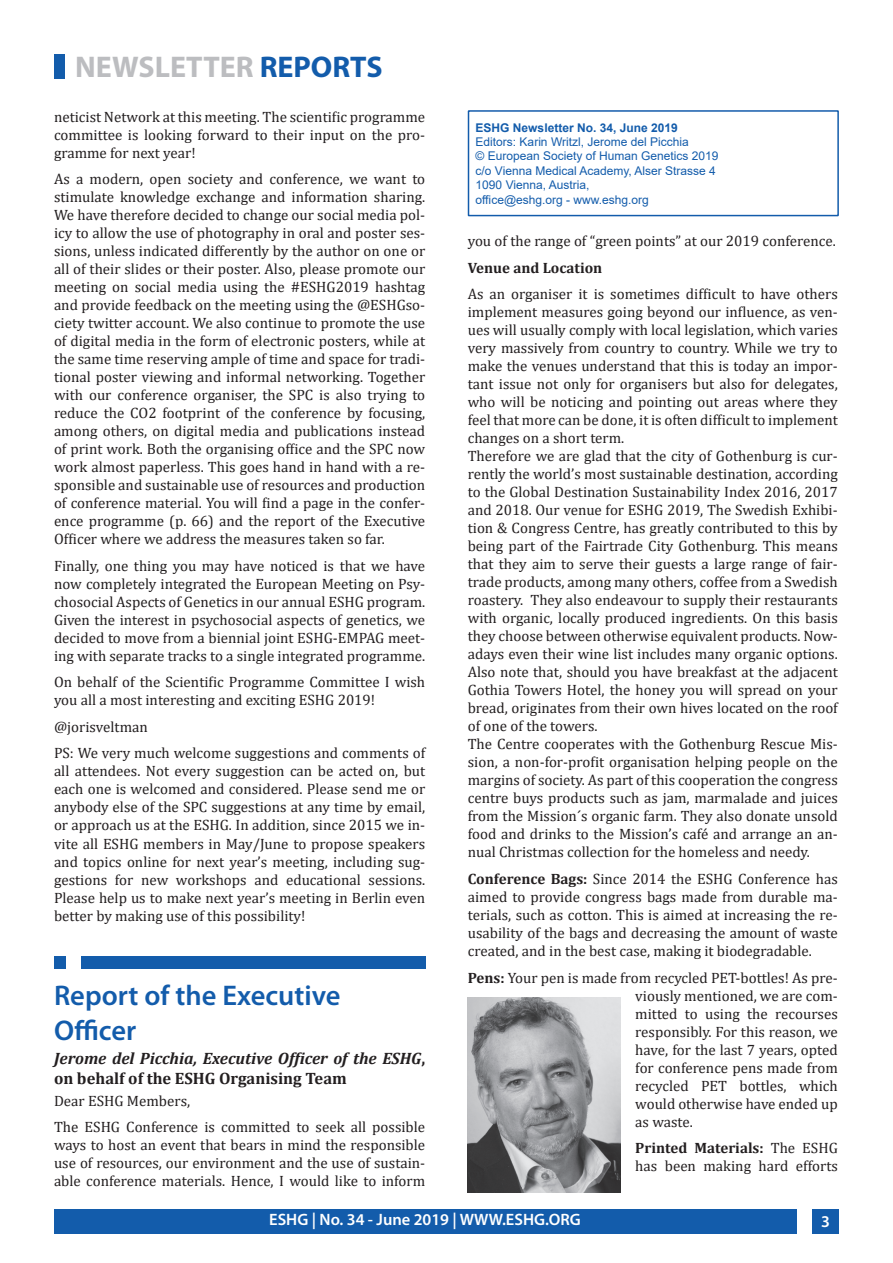
<style>
.page{position:relative;width:893px;height:1263px;background:#fff}
.page>*{position:absolute;margin:0;border:0;box-sizing:border-box;transform-origin:0 0}
.t1{font:700 30px "Myriad Pro";color:#bcbdc0}
.t2{font:600 28.5px/34.2px "Myriad Pro";color:#135cab}
.t3{font:italic 700 16.5px/19.8px "Cambria";color:#231f20}
.t4{font:600 16.5px "Myriad Pro";color:#fff}
.t5{font:15px/18px "Cambria";color:#231f20;text-align:justify}
.t6{font:700 15px "Cambria";color:#231f20}
.t7{font:12px/14.4px "Arial";color:#135cab}
.t8{font:700 12px "Arial";color:#135cab}
.s1{color:#135cab}
.s2{font-style:normal}
.s3{font-weight:700}
</style>
<div class="page">
<div style="left:54px;top:1209px;width:742px;height:24px;background:#135cab"></div>
<div style="left:54px;top:54px;width:10px;height:25px;background:#135cab"></div>
<div style="left:812px;top:1209px;width:27px;height:24px;background:#135cab"></div>
<div style="left:54px;top:956px;width:371px;height:12px;background:#135cab"></div>
<div style="left:66px;top:950px;width:15px;height:21px;background:#fff"></div>
<img style="left:468px;top:998px;width:153px;height:194px">
<div style="left:468px;top:110px;width:371px;height:106px;border:2px solid #135cab"></div>
<h1 class="t1" style="left:75px;top:47px;width:309px">NEWSLETTER <span class="s1">REPORTS</span></h1>
<p class="t5" style="left:54px;top:108px;width:373px">neticist Network at this meeting. The scientific programme committee is looking forward to their input on the pro&shy;gramme for next year!</p>
<p class="t5" style="left:54px;top:170px;width:373px">As a modern, open society and conference, we want to stimulate knowledge exchange and information sharing.<br>We have therefore decided to change our social media pol&shy;icy to allow the use of photography in oral and poster ses&shy;sions, unless indicated differently by the author on one or all of their slides or their poster. Also, please promote our meeting on social media using the #ESHG2019 hashtag and provide feedback on the meeting using the @ESHGso&shy;ciety twitter account. We also continue to promote the use of digital media in the form of electronic posters, while at the same time reserving ample of time and space for tradi&shy;tional poster viewing and informal networking. Together with our conference organiser, the SPC is also trying to reduce the CO2 footprint of the conference by focusing, among others, on digital media and publications instead of print work. Both the organising office and the SPC now work almost paperless. This goes hand in hand with a re&shy;sponsible and sustainable use of resources and production of conference material. You will find a page in the confer&shy;ence programme (p. 66) and the report of the Executive Officer where we address the measures taken so far.</p>
<p class="t5" style="left:54px;top:557px;width:373px">Finally, one thing you may have noticed is that we have now completely integrated the European Meeting on Psy&shy;chosocial Aspects of Genetics in our annual ESHG program.<br>Given the interest in psychosocial aspects of genetics, we decided to move from a biennial joint ESHG-EMPAG meet&shy;ing with separate tracks to a single integrated programme.</p>
<p class="t5" style="left:54px;top:673px;width:373px">On behalf of the Scientific Programme Committee I wish you all a most interesting and exciting ESHG 2019!</p>
<p class="t5" style="left:54px;top:713px;width:373px;line-height:26.5px">@jorisveltman<br>PS: We very much welcome suggestions and comments of</p>
<p class="t5" style="left:54px;top:762px;width:373px">all attendees. Not every suggestion can be acted on, but each one is welcomed and considered. Please send me or anybody else of the SPC suggestions at any time by email, or approach us at the ESHG. In addition, since 2015 we in&shy;vite all ESHG members in May/June to propose speakers and topics online for next year’s meeting, including sug&shy;gestions for new workshops and educational sessions.<br>Please help us to make next year’s meeting in Berlin even better by making use of this possibility!</p>
<h2 class="t2" style="left:54px;top:978px;width:288px">Report of the Executive<br>Officer</h2>
<p class="t3" style="left:54px;top:1048px;width:373px">Jerome del Picchia, Executive Officer of the ESHG<span class="s2">, on behalf of the ESHG Organising Team</span></p>
<p class="t5" style="left:54px;top:1087px;width:373px;line-height:26.5px">Dear ESHG Members,<br>The ESHG Conference is committed to seek all possible</p>
<p class="t5" style="left:54px;top:1136px;width:373px">ways to host an event that bears in mind the responsible use of resources, our environment and the use of sustain&shy;able conference materials. Hence, I would like to inform</p>
<p class="t8" style="left:476px;top:119px;width:204px">ESHG Newsletter No. 34, June 2019</p>
<p class="t7" style="left:476px;top:135px;width:244px">Editors: Karin Writzl, Jerome del Picchia<br>© European Society of Human Genetics 2019 c/o Vienna Medical Academy, Alser Strasse 4<br>1090 Vienna, Austria,<br>office@eshg.org - www.eshg.org</p>
<p class="t5" style="left:468px;top:232px;width:369px">you of the range of “green points” at our 2019 conference.</p>
<p class="t6" style="left:468px;top:257px;width:136px">Venue and Location</p>
<p class="t5" style="left:468px;top:285px;width:372px;text-align:left">As an organiser it is sometimes difficult to have others implement measures going beyond our influence, as ven&shy;ues will usually comply with local legislation, which varies very massively from country to country. While we try to make the venues understand that this is today an impor&shy;tant issue not only for organisers but also for delegates, who will be noticing and pointing out areas where they feel that more can be done, it is often difficult to implement changes on a short term.<br>Therefore we are glad that the city of Gothenburg is cur&shy;rently the world’s most sustainable destination, according to the Global Destination Sustainability Index 2016, 2017 and 2018. Our venue for ESHG 2019, The Swedish Exhibi&shy;tion &amp; Congress Centre, has greatly contributed to this by being part of the Fairtrade City Gothenburg. This means that they aim to serve their guests a large range of fair&shy;trade products, among many others, coffee from a Swedish roastery. They also endeavour to supply their restaurants with organic, locally produced ingredients. On this basis they choose between otherwise equivalent products. Now&shy;adays even their wine list includes many organic options.<br>Also note that, should you have breakfast at the adjacent Gothia Towers Hotel, the honey you will spread on your bread, originates from their own hives located on the roof of one of the towers.<br>The Centre cooperates with the Gothenburg Rescue Mis&shy;sion, a non-for-profit organisation helping people on the margins of society. As part of this cooperation the congress centre buys products such as jam, marmalade and juices from the Mission´s organic farm. They also donate unsold food and drinks to the Mission’s café and arrange an an&shy;nual Christmas collection for the homeless and needy.</p>
<p class="t5" style="left:468px;top:870px;width:372px"><span class="s3">Conference Bags:</span> Since 2014 the ESHG Conference has aimed to provide congress bags made from durable ma&shy;terials, such as cotton. This is aimed at increasing the re&shy;usability of the bags and decreasing the amount of waste created, and in the best case, making it biodegradable.</p>
<p class="t5" style="left:635px;top:968px;width:204px;text-indent:-168px"><span class="s3">Pens:</span> Your pen is made from recycled PET-bottles! As pre&shy;viously mentioned, we are com&shy;mitted to using the recourses responsibly. For this reason, we have, for the last 7 years, opted for conference pens made from recycled PET bottles, which would otherwise have ended up as waste.</p>
<p class="t5" style="left:635px;top:1139px;width:204px"><span class="s3">Printed Materials:</span> The ESHG has been making hard efforts</p>
<p class="t4" style="left:269px;top:1209px;width:313px">ESHG | No. 34 - June 2019 | WWW.ESHG.ORG</p>
<p class="t4" style="left:821px;top:1211px;width:10px">3</p>
</div>
